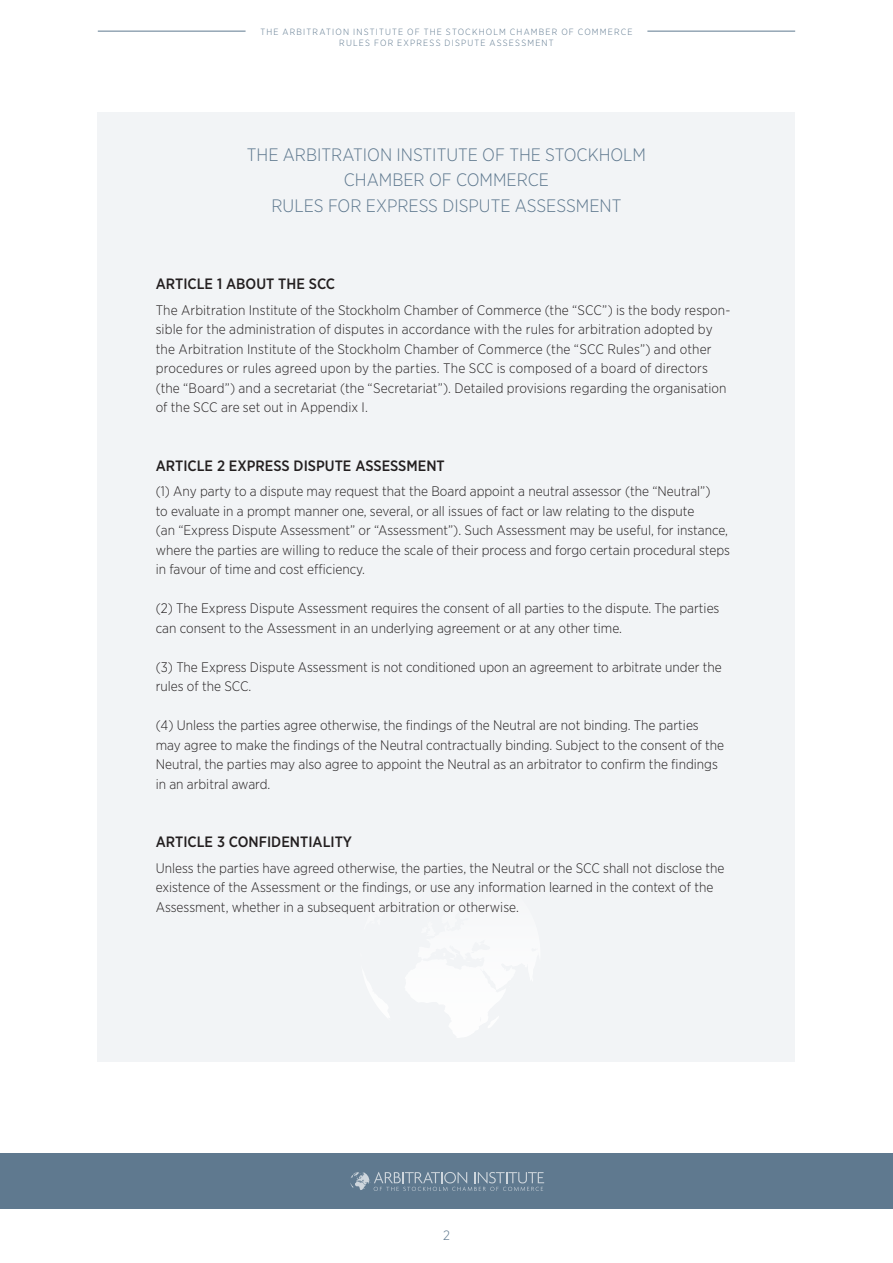
<style>
.page{position:relative;width:893px;height:1263px;background:#fff}
.page>*{position:absolute;margin:0;border:0;box-sizing:border-box;transform-origin:0 0}
.t1{font:300 18px/25.5px "Gotham Narrow";color:#5f798f;text-align:center}
.t2{font:500 15px "Gotham Narrow";color:#231f20}
.t3{font:300 13.8px/19.5px "Gotham Narrow";color:#231f20}
.t4{font:300 13.5px "Gotham Narrow";color:#5f798f}
.t5{font:300 9px/10.8px "Gotham Narrow";letter-spacing:.13em;color:#5f798f;text-align:center}
</style>
<div class="page">
<div style="left:0;top:1154px;width:893px;height:55px;background:#5f798f"></div>
<svg style="left:350px;top:1172px;width:194px;height:19px"></svg>
<div style="left:98px;top:113px;width:697px;height:949px;background:#f2f4f6"></div>
<hr style="left:98px;top:31px;width:148px;height:1px;background:#5f798f">
<hr style="left:647px;top:31px;width:148px;height:1px;background:#5f798f">
<svg style="left:376px;top:1003px;width:121px;height:35px"></svg>
<p class="t5" style="left:260px;top:26px;width:374px">THE ARBITRATION INSTITUTE OF THE STOCKHOLM CHAMBER OF COMMERCE<br>RULES FOR EXPRESS DISPUTE ASSESSMENT</p>
<h1 class="t1" style="left:247px;top:141px;width:401px">THE ARBITRATION INSTITUTE OF THE STOCKHOLM<br>CHAMBER OF COMMERCE<br>RULES FOR EXPRESS DISPUTE ASSESSMENT</h1>
<p class="t2" style="left:156px;top:275px;width:181px">ARTICLE 1 ABOUT THE SCC</p>
<p class="t3" style="left:156px;top:300px;width:576px">The Arbitration Institute of the Stockholm Chamber of Commerce (the “SCC”) is the body respon&shy;sible for the administration of disputes in accordance with the rules for arbitration adopted by the Arbitration Institute of the Stockholm Chamber of Commerce (the “SCC Rules”) and other procedures or rules agreed upon by the parties. The SCC is composed of a board of directors (the “Board”) and a secretariat (the “Secretariat”). Detailed provisions regarding the organisation of the SCC are set out in Appendix I.</p>
<p class="t2" style="left:156px;top:456px;width:291px">ARTICLE 2 EXPRESS DISPUTE ASSESSMENT</p>
<p class="t3" style="left:156px;top:481px;width:576px">(1) Any party to a dispute may request that the Board appoint a neutral assessor (the “Neutral”)<br>to evaluate in a prompt manner one, several, or all issues of fact or law relating to the dispute<br>(an “Express Dispute Assessment” or “Assessment”). Such Assessment may be useful, for instance, where the parties are willing to reduce the scale of their process and forgo certain procedural steps in favour of time and cost efficiency.</p>
<p class="t3" style="left:156px;top:598px;width:565px">(2) The Express Dispute Assessment requires the consent of all parties to the dispute. The parties can consent to the Assessment in an underlying agreement or at any other time.</p>
<p class="t3" style="left:156px;top:657px;width:568px">(3) The Express Dispute Assessment is not conditioned upon an agreement to arbitrate under the rules of the SCC.</p>
<p class="t3" style="left:156px;top:715px;width:570px">(4) Unless the parties agree otherwise, the findings of the Neutral are not binding. The parties may agree to make the findings of the Neutral contractually binding. Subject to the consent of the Neutral, the parties may also agree to appoint the Neutral as an arbitrator to confirm the findings in an arbitral award.</p>
<p class="t2" style="left:156px;top:833px;width:198px">ARTICLE 3 CONFIDENTIALITY</p>
<p class="t3" style="left:156px;top:858px;width:570px">Unless the parties have agreed otherwise, the parties, the Neutral or the SCC shall not disclose the existence of the Assessment or the findings, or use any information learned in the context of the<br>Assessment, whether in a subsequent arbitration or otherwise.</p>
<p class="t4" style="left:443px;top:1227px;width:8px">2</p>
</div>
